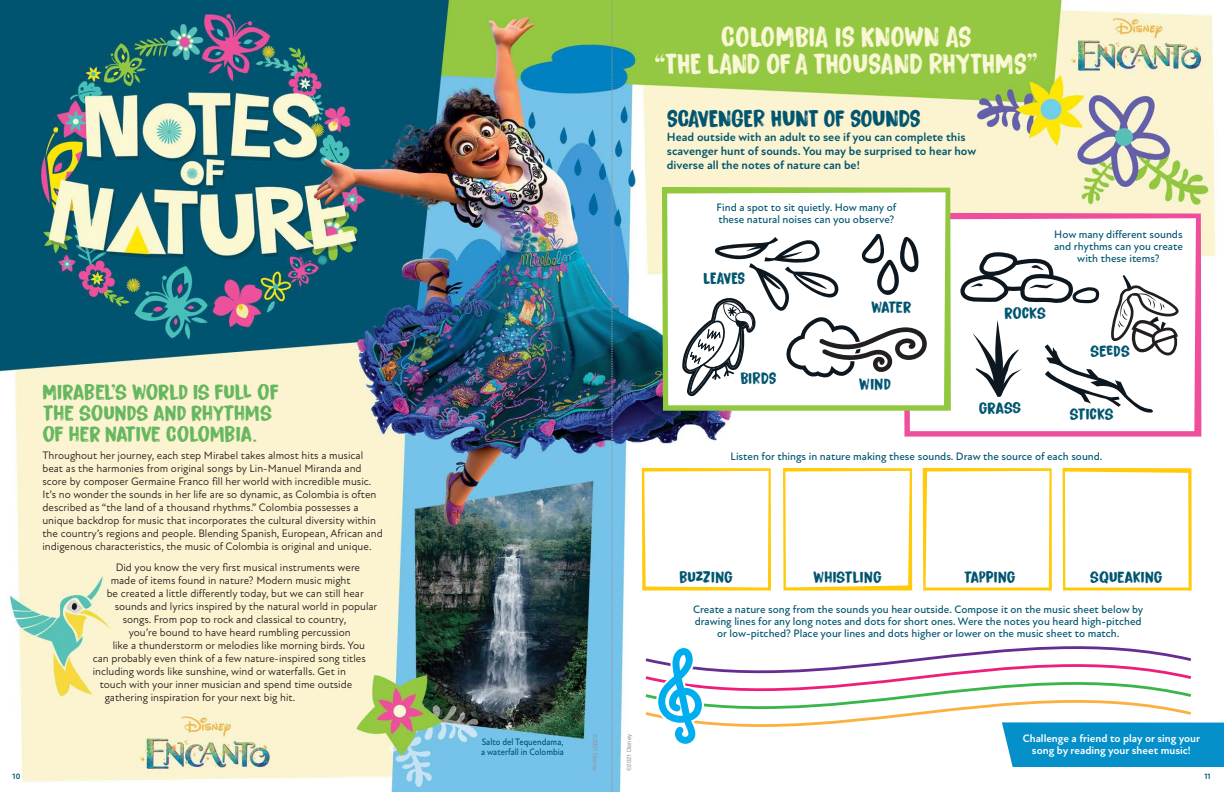
<style>
.page{position:relative;width:1224px;height:792px;background:#fff}
.page>*{position:absolute;margin:0;border:0;box-sizing:border-box;transform-origin:0 0}
.PULLQUOTE{font:30px/26.5px "Bitterbrush";letter-spacing:-.03em;color:#f9f7d4;text-align:center}
.ACTIVITY_TITLE{font:25px "Bitterbrush";letter-spacing:-.03em;color:#01556f}
.INTRO_LEAD-IN{font:23px/21px "Bitterbrush";letter-spacing:-.02em;color:#66b75f}
.ACTIVITY_HEADING{font:17px "Bitterbrush";letter-spacing:-.01em;color:#01556f}
.ACTIVITY_LEAD_IN{font:700 12px/14px "Atten New";color:#01556f}
.INTRO{font:11px/13px "Atten New";color:#231f20}
.ACTIVITY_DIRECTIONSS{font:500 11px/12px "Atten New";color:#01556f;text-align:center}
.ACTIVITY_HEADING-2{font:700 11px/12px "Atten New";color:#fff;text-align:center}
.ACTIVITY_FINE_PRINT{font:500 9.5px/10px "Atten New";color:#01556f;scale:.9 1}
.t1{font:700 8px "Atten New";color:#01556f}
.t2{font:6px "Helvetica";color:#939598}
</style>
<div class="page">
<img style="left:0;top:0;width:1224px;height:792px">
<p class="INTRO_LEAD-IN" style="left:42px;top:380px;width:239px">MIRABEL'S WORLD IS FULL OF<br>THE SOUNDS AND RHYTHMS<br>OF HER NATIVE COLOMBIA.</p>
<p class="INTRO" style="left:42px;top:449px;width:342px">Throughout her journey, each step Mirabel takes almost hits a musical beat as the harmonies from original songs by Lin-Manuel Miranda and score by composer Germaine Franco fill her world with incredible music.<br>It’s no wonder the sounds in her life are so dynamic, as Colombia is often described as “the land of a thousand rhythms.” Colombia possesses a unique backdrop for music that incorporates the cultural diversity within the country’s regions and people. Blending Spanish, European, African and indigenous characteristics, the music of Colombia is original and unique.</p>
<p class="INTRO" style="left:116px;top:561px;width:246px">Did you know the very first musical instruments were</p>
<p class="INTRO" style="left:111px;top:574px;width:241px">made of items found in nature? Modern music might</p>
<p class="INTRO" style="left:107px;top:587px;width:259px">be created a little differently today, but we can still hear</p>
<p class="INTRO" style="left:115px;top:600px;width:264px">sounds and lyrics inspired by the natural world in popular</p>
<p class="INTRO" style="left:123px;top:613px;width:225px">songs. From pop to rock and classical to country,</p>
<p class="INTRO" style="left:129px;top:626px;width:223px">you’re bound to have heard rumbling percussion</p>
<p class="INTRO" style="left:113px;top:639px;width:254px">like a thunderstorm or melodies like morning birds. You</p>
<p class="INTRO" style="left:93px;top:652px;width:275px">can probably even think of a few nature-inspired song titles</p>
<p class="INTRO" style="left:93px;top:665px;width:255px">including words like sunshine, wind or waterfalls. Get in</p>
<p class="INTRO" style="left:100px;top:678px;width:254px">touch with your inner musician and spend time outside</p>
<p class="INTRO" style="left:105px;top:691px;width:192px">gathering inspiration for your next big hit.</p>
<p class="PULLQUOTE" style="left:654px;top:21px;width:385px">COLOMBIA IS KNOWN AS<br>“THE LAND OF A THOUSAND RHYTHMS”</p>
<p class="ACTIVITY_TITLE" style="left:667px;top:99px;width:256px">SCAVENGER HUNT OF SOUNDS</p>
<p class="ACTIVITY_LEAD_IN" style="left:667px;top:130px;width:311px">Head outside with an adult to see if you can complete this scavenger hunt of sounds. You may be surprised to hear how diverse all the notes of nature can be!</p>
<p class="ACTIVITY_DIRECTIONSS" style="left:717px;top:202px;width:181px;text-align:left">Find a spot to sit quietly. How many of these natural noises can you observe?</p>
<p class="ACTIVITY_HEADING" style="left:704px;top:265px;width:43px">LEAVES</p>
<p class="ACTIVITY_HEADING" style="left:871px;top:294px;width:42px">WATER</p>
<p class="ACTIVITY_HEADING" style="left:1005px;top:300px;width:43px">ROCKS</p>
<p class="ACTIVITY_DIRECTIONSS" style="left:1054px;top:228px;width:130px">How many different sounds and rhythms can you create with these items?</p>
<p class="ACTIVITY_HEADING" style="left:741px;top:365px;width:37px">BIRDS</p>
<p class="ACTIVITY_HEADING" style="left:859px;top:371px;width:34px">WIND</p>
<p class="ACTIVITY_HEADING" style="left:1090px;top:339px;width:42px">SEEDS</p>
<p class="ACTIVITY_HEADING" style="left:979px;top:395px;width:44px">GRASS</p>
<p class="ACTIVITY_HEADING" style="left:1070px;top:402px;width:46px">STICKS</p>
<p class="ACTIVITY_DIRECTIONSS" style="left:731px;top:450px;width:373px">Listen for things in nature making these sounds. Draw the source of each sound.</p>
<p class="ACTIVITY_FINE_PRINT" style="left:481px;top:737px;width:93px">Salto del Tequendama, a waterfall in Colombia</p>
<p class="t2" style="left:600px;top:734px;width:38px;rotate:90deg">©2021 Disney</p>
<p class="t2" style="left:624px;top:771px;width:38px;rotate:-90deg">©2021 Disney</p>
<p class="ACTIVITY_HEADING" style="left:680px;top:565px;width:55px">BUZZING</p>
<p class="ACTIVITY_HEADING" style="left:813px;top:565px;width:70px">WHISTLING</p>
<p class="ACTIVITY_HEADING" style="left:964px;top:565px;width:54px">TAPPING</p>
<p class="ACTIVITY_HEADING" style="left:1090px;top:565px;width:75px">SQUEAKING</p>
<p class="ACTIVITY_DIRECTIONSS" style="left:693px;top:604px;width:452px">Create a nature song from the sounds you hear outside. Compose it on the music sheet below by drawing lines for any long notes and dots for short ones. Were the notes you heard high-pitched or low-pitched? Place your lines and dots higher or lower on the music sheet to match.</p>
<p class="ACTIVITY_HEADING-2" style="left:1023px;top:732px;width:179px">Challenge a friend to play or sing your song by reading your sheet music!</p>
<p class="t1" style="left:13px;top:771px;width:9px">10</p>
<p class="t1" style="left:1204px;top:771px;width:8px">11</p>
</div>
